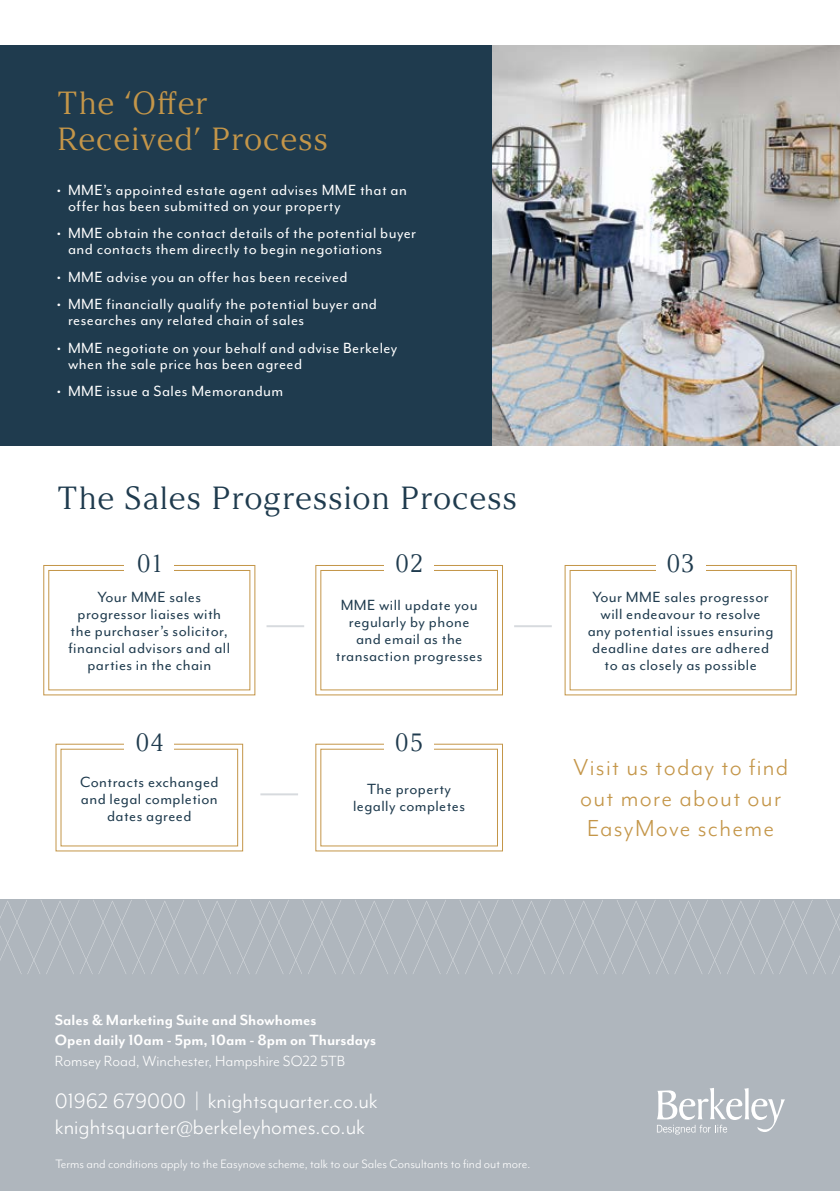
<style>
.page{position:relative;width:840px;height:1191px;background:#fff}
.page>*{position:absolute;margin:0;border:0;box-sizing:border-box;transform-origin:0 0}
.t1{font:32px "Argesta Display";letter-spacing:.02em;color:#1f3b4e}
.t2{font:32px/36px "Argesta Display";letter-spacing:.02em;color:#c49649}
.t3{font:26.6px/30.6px "Mr Eaves Mod OT";letter-spacing:.05em;color:#c49649}
.t4{font:25px "Argesta Display";letter-spacing:.02em;color:#1f3b4e}
.t5{font:24px/26px "Mr Eaves Mod OT";color:#fff}
.t6{font:17px/16px "Mr Eaves Mod OT";letter-spacing:.025em;color:#fff}
.t7{font:17px/17px "Mr Eaves Mod OT";letter-spacing:.025em;color:#1f3b4e;text-align:center}
.t8{font:700 17px/20.4px "Mr Eaves Mod OT";color:#fff}
.t9{font:17px "Mr Eaves Mod OT";color:#fff}
.t10{font:14px "Mr Eaves Mod OT";color:#fff}
</style>
<div class="page">
<div style="left:0;top:45px;width:559px;height:401px;background:#1f3b4e"></div>
<div style="left:0;top:900px;width:839px;height:291px;background:#afb6bd"></div>
<svg style="left:0;top:900px;width:839px;height:74px"></svg>
<svg style="left:657px;top:1088px;width:127px;height:46px"></svg>
<img style="left:492px;top:45px;width:347px;height:401px">
<hr style="left:266px;top:625px;width:38px;height:2px;background:#afb6bd">
<hr style="left:514px;top:625px;width:37px;height:2px;background:#afb6bd">
<svg style="left:564px;top:565px;width:232px;height:131px"></svg>
<svg style="left:43px;top:565px;width:213px;height:131px"></svg>
<div style="left:48px;top:570px;width:202px;height:120px;border:1px solid #c49649"></div>
<svg style="left:315px;top:565px;width:188px;height:131px"></svg>
<hr style="left:260px;top:793px;width:38px;height:2px;background:#afb6bd">
<svg style="left:55px;top:743px;width:188px;height:109px"></svg>
<div style="left:60px;top:748px;width:178px;height:98px;border:1px solid #c49649"></div>
<svg style="left:315px;top:743px;width:188px;height:109px"></svg>
<div style="left:124px;top:554px;width:50px;height:18px;background:#fff"></div>
<div style="left:124px;top:732px;width:50px;height:19px;background:#fff"></div>
<div style="left:384px;top:732px;width:50px;height:19px;background:#fff"></div>
<div style="left:384px;top:554px;width:50px;height:18px;background:#fff"></div>
<div style="left:655px;top:554px;width:50px;height:18px;background:#fff"></div>
<h1 class="t2" style="left:57px;top:85px;width:273px">The ‘Offer<br>Received’ Process</h1>
<p class="t6" style="left:68px;top:182px;width:340px;text-indent:-11px">• MME’s appointed estate agent advises MME that an offer has been submitted on your property</p>
<p class="t6" style="left:68px;top:225px;width:349px;text-indent:-11px">• MME obtain the contact details of the potential buyer and contacts them directly to begin negotiations</p>
<p class="t6" style="left:57px;top:269px;width:292px">• MME advise you an offer has been received</p>
<p class="t6" style="left:68px;top:296px;width:310px;text-indent:-11px">• MME financially qualify the potential buyer and researches any related chain of sales</p>
<p class="t6" style="left:68px;top:339px;width:330px;text-indent:-11px">• MME negotiate on your behalf and advise Berkeley when the sale price has been agreed</p>
<p class="t6" style="left:57px;top:383px;width:228px">• MME issue a Sales Memorandum</p>
<h1 class="t1" style="left:57px;top:478px;width:461px">The Sales Progression Process</h1>
<h3 class="t4" style="left:136px;top:549px;width:27px">01</h3>
<h3 class="t4" style="left:394px;top:549px;width:30px">02</h3>
<h3 class="t4" style="left:665px;top:549px;width:31px">03</h3>
<p class="t7" style="left:68px;top:588px;width:163px">Your MME sales progressor liaises with the purchaser’s solicitor, financial advisors and all parties in the chain</p>
<p class="t7" style="left:335px;top:596px;width:148px">MME will update you regularly by phone and email as the transaction progresses</p>
<p class="t7" style="left:587px;top:588px;width:187px">Your MME sales progressor will endeavour to resolve any potential issues ensuring deadline dates are adhered to as closely as possible</p>
<h3 class="t4" style="left:135px;top:727px;width:30px">04</h3>
<h3 class="t4" style="left:394px;top:727px;width:31px">05</h3>
<p class="t7" style="left:80px;top:773px;width:140px">Contracts exchanged and legal completion dates agreed</p>
<p class="t7" style="left:353px;top:780px;width:113px">The property legally completes</p>
<h2 class="t3" style="left:572px;top:751px;width:217px">Visit us today to find out more about our<br>EasyMove scheme</h2>
<p class="t8" style="left:55px;top:1009px;width:323px">Sales &amp; Marketing Suite and Showhomes<br>Open daily 10am - 5pm, 10am - 8pm on Thursdays</p>
<p class="t9" style="left:55px;top:1051px;width:292px">Romsey Road, Winchester, Hampshire SO22 5TB</p>
<h3 class="t5" style="left:55px;top:1087px;width:324px">01962 679000 | knightsquarter.co.uk knightsquarter@berkeleyhomes.co.uk</h3>
<p class="t10" style="left:55px;top:1155px;width:476px">Terms and conditions apply to the Easynove scheme, talk to our Sales Consultants to find out more.</p>
</div>
